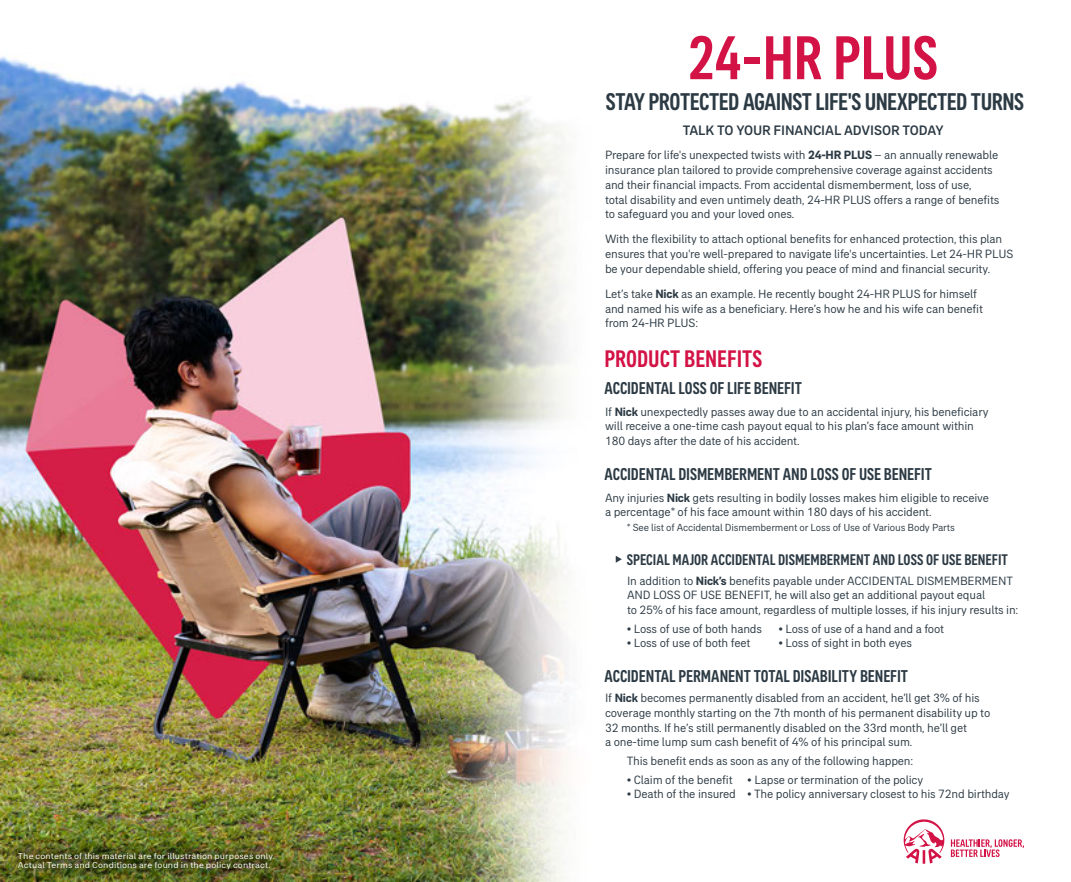
<style>
.page{position:relative;width:1071px;height:882px;background:#fff}
.page>*{position:absolute;margin:0;border:0;box-sizing:border-box;transform-origin:0 0}
.t1{font:500 condensed 63.18px "AIA Everest";color:#d31245}
.t2{font:500 condensed 24.68px "AIA Everest";letter-spacing:-.02em;color:#2c3a44}
.t3{font:500 condensed 24.5px "AIA Everest";color:#d31245}
.t4{font:500 condensed 17.5px "AIA Everest";letter-spacing:-.005em;color:#2c3a44}
.t5{font:500 condensed 15.75px "AIA Everest";color:#2c3a44}
.t6{font:500 14px "AIA Everest";letter-spacing:-.01em;color:#2c3a44}
.t7{font:12.25px/14.7px "AIA Everest";letter-spacing:-.015em;color:#2c3a44}
.t8{font:10.5px "AIA Everest";letter-spacing:-.015em;color:#2c3a44}
.t9{font:8.75px/9.3px "AIA Everest";letter-spacing:.01em;color:#fff;scale:1.1 1}
.s1{font-weight:700}
</style>
<div class="page">
<img style="left:0;top:56px;width:951px;height:826px">
<img style="left:3px;top:836px;width:287px;height:46px">
<svg style="left:951px;top:839px;width:73px;height:18px"></svg>
<svg style="left:904px;top:818px;width:41px;height:46px"></svg>
<svg style="left:616px;top:556px;width:6px;height:7px"></svg>
<p class="t9" style="left:18px;top:851px;width:235px">The contents of this material are for illustration purposes only.<br>Actual Terms and Conditions are found in the policy contract.</p>
<h1 class="t1" style="left:688px;top:22px;width:251px">24-HR PLUS</h1>
<h2 class="t2" style="left:606px;top:87px;width:420px">STAY PROTECTED AGAINST LIFE'S UNEXPECTED TURNS</h2>
<p class="t6" style="left:683px;top:122px;width:262px">TALK TO YOUR FINANCIAL ADVISOR TODAY</p>
<p class="t7" style="left:605px;top:148px;width:396px">Prepare for life's unexpected twists with <span class="s1">24-HR PLUS</span> – an annually renewable insurance plan tailored to provide comprehensive coverage against accidents and their financial impacts. From accidental dismemberment, loss of use,<br>total disability and even untimely death, 24-HR PLUS offers a range of benefits to safeguard you and your loved ones.</p>
<p class="t7" style="left:605px;top:232px;width:410px">With the flexibility to attach optional benefits for enhanced protection, this plan ensures that you're well-prepared to navigate life's uncertainties. Let 24-HR PLUS be your dependable shield, offering you peace of mind and financial security.</p>
<p class="t7" style="left:605px;top:286px;width:380px">Let’s take <span class="s1">Nick</span> as an example. He recently bought 24-HR PLUS for himself and named his wife as a beneficiary. Here’s how he and his wife can benefit from 24-HR PLUS:</p>
<h3 class="t3" style="left:605px;top:345px;width:159px">PRODUCT BENEFITS</h3>
<h3 class="t4" style="left:605px;top:379px;width:199px">ACCIDENTAL LOSS OF LIFE BENEFIT</h3>
<p class="t7" style="left:605px;top:404px;width:385px">If <span class="s1">Nick</span> unexpectedly passes away due to an accidental injury, his beneficiary will receive a one-time cash payout equal to his plan’s face amount within<br>180 days after the date of his accident.</p>
<h3 class="t4" style="left:605px;top:464px;width:329px">ACCIDENTAL DISMEMBERMENT AND LOSS OF USE BENEFIT</h3>
<p class="t7" style="left:605px;top:490px;width:386px">Any injuries <span class="s1">Nick</span> gets resulting in bodily losses makes him eligible to receive a percentage* of his face amount within 180 days of his accident.</p>
<p class="t5" style="left:627px;top:550px;width:383px">SPECIAL MAJOR ACCIDENTAL DISMEMBERMENT AND LOSS OF USE BENEFIT</p>
<p class="t7" style="left:627px;top:573px;width:393px">In addition to <span class="s1">Nick’s</span> benefits payable under ACCIDENTAL DISMEMBERMENT<br>AND LOSS OF USE BENEFIT, he will also get an additional payout equal<br>to 25% of his face amount, regardless of multiple losses, if his injury results in:</p>
<p class="t7" style="left:627px;top:621px;width:137px">• Loss of use of both hands</p>
<p class="t7" style="left:627px;top:636px;width:125px">• Loss of use of both feet</p>
<p class="t8" style="left:627px;top:522px;width:330px">* See list of Accidental Dismemberment or Loss of Use of Various Body Parts</p>
<p class="t7" style="left:778px;top:621px;width:167px">• Loss of use of a hand and a foot</p>
<p class="t7" style="left:778px;top:636px;width:135px">• Loss of sight in both eyes</p>
<h3 class="t4" style="left:605px;top:666px;width:305px">ACCIDENTAL PERMANENT TOTAL DISABILITY BENEFIT</h3>
<p class="t7" style="left:605px;top:690px;width:387px">If <span class="s1">Nick</span> becomes permanently disabled from an accident, he’ll get 3% of his coverage monthly starting on the 7th month of his permanent disability up to 32 months. If he’s still permanently disabled on the 33rd month, he’ll get<br>a one-time lump sum cash benefit of 4% of his principal sum.</p>
<p class="t7" style="left:627px;top:772px;width:107px">• Claim of the benefit</p>
<p class="t7" style="left:627px;top:787px;width:111px">• Death of the insured</p>
<p class="t7" style="left:627px;top:753px;width:288px">This benefit ends as soon as any of the following happen:</p>
<p class="t7" style="left:747px;top:772px;width:177px">• Lapse or termination of the policy</p>
<p class="t7" style="left:747px;top:787px;width:264px">• The policy anniversary closest to his 72nd birthday</p>
</div>
